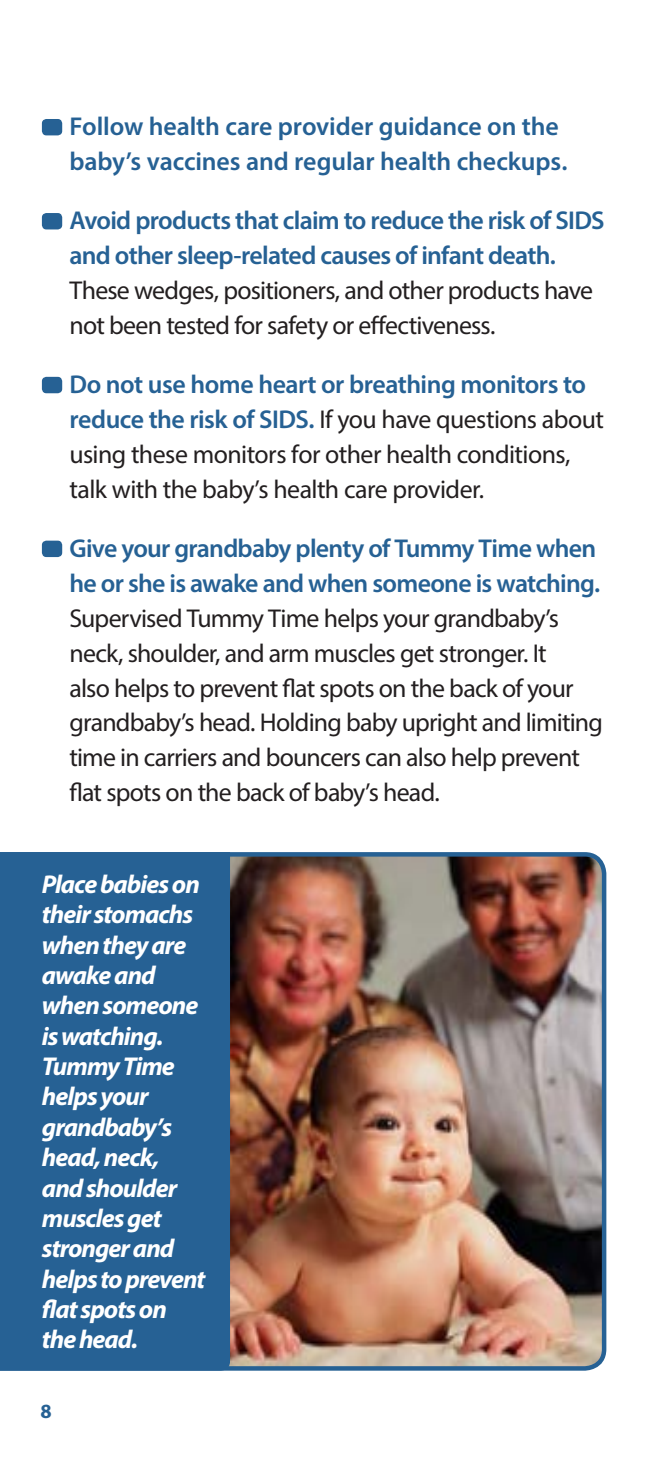
<style>
.page{position:relative;width:648px;height:1458px;background:#fff}
.page>*{position:absolute;margin:0;border:0;box-sizing:border-box;transform-origin:0 0}
.t1{font:25.88px/34.9px "Myriad Pro";letter-spacing:-.03em;color:#231f20}
.t2{font:600 25.88px/34.9px "Myriad Pro";letter-spacing:-.02em;color:#266194}
.t3{font:italic 700 25.88px/30.4px "Myriad Pro";letter-spacing:-.04em;color:#fff}
.t4{font:700 20.25px "Myriad Pro";color:#266194}
.s1{font-weight:400;color:#231f20}
.s2{font-weight:600;color:#266194}
</style>
<div class="page">
<div style="left:42px;top:119px;width:20px;height:16px;background:#266194;border-radius:4px"></div>
<div style="left:42px;top:213px;width:20px;height:16px;background:#266194;border-radius:4px"></div>
<div style="left:42px;top:377px;width:20px;height:16px;background:#266194;border-radius:4px"></div>
<div style="left:42px;top:541px;width:20px;height:16px;background:#266194;border-radius:4px"></div>
<img style="left:230px;top:852px;width:376px;height:519px">
<div style="left:0;top:852px;width:230px;height:519px;background:#266194"></div>
<p class="t2" style="left:69px;top:109px;width:500px">Follow health care provider guidance on the baby’s vaccines and regular health checkups.</p>
<p class="t2" style="left:69px;top:203px;width:537px">Avoid products that claim to reduce the risk of SIDS and other sleep-related causes of infant death.<br><span class="s1">These wedges, positioners, and other products have not been tested for safety or effectiveness.</span></p>
<p class="t1" style="left:69px;top:367px;width:536px"><span class="s2">Do not use home heart or breathing monitors to reduce the risk of SIDS.</span> If you have questions about using these monitors for other health conditions, talk with the baby’s health care provider.</p>
<p class="t1" style="left:69px;top:531px;width:535px"><span class="s2">Give your grandbaby plenty of Tummy Time when he or she is awake and when someone is watching.<br></span>Supervised Tummy Time helps your grandbaby’s neck, shoulder, and arm muscles get stronger. It<br>also helps to prevent flat spots on the back of your grandbaby’s head. Holding baby upright and limiting time in carriers and bouncers can also help prevent flat spots on the back of baby’s head.</p>
<p class="t3" style="left:42px;top:868px;width:165px">Place babies on their stomachs when they are awake and when someone is watching.<br>Tummy Time helps your grandbaby’s head, neck, and shoulder muscles get stronger and helps to prevent flat spots on the head.</p>
<p class="t4" style="left:40px;top:1397px;width:13px">8</p>
</div>
